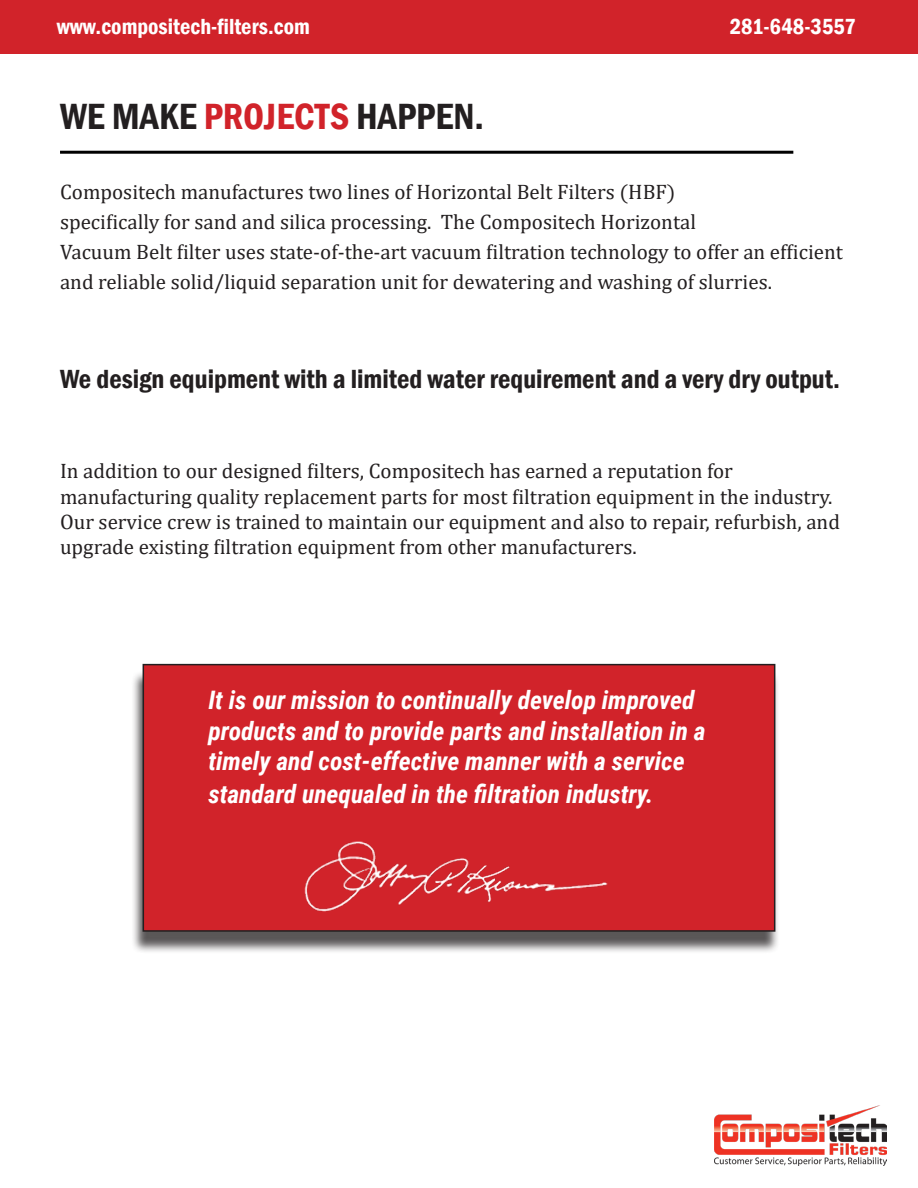
<style>
.page{position:relative;width:918px;height:1188px;background:#fff}
.page>*{position:absolute;margin:0;border:0;box-sizing:border-box;transform-origin:0 0}
.t1{font:600 condensed 37.5px "Franklin Gothic";color:#231f20}
.t2{font:600 condensed 27px "Franklin Gothic";color:#231f20}
.t3{font:italic 700 25.5px "Roboto Condensed";color:#fff}
.t4{font:600 condensed 22.5px "Franklin Gothic";color:#fff}
.t5{font:21px/25.2px "Cambria Math";color:#231f20}
.s1{color:#d1232a}
</style>
<div class="page">
<img style="left:715px;top:1106px;width:172px;height:59px">
<hr style="left:60px;top:151px;width:733px;height:3px;background:#000">
<div style="left:0;top:1px;width:918px;height:53px;background:#d1232a"></div>
<div style="left:131px;top:670px;width:649px;height:284px;background:#231f20;opacity:.75"></div>
<div style="left:143px;top:665px;width:632px;height:266px;background:#d1232a"></div>
<div style="left:143px;top:664px;width:632px;height:268px;border:2px solid #231f20"></div>
<img style="left:304px;top:841px;width:304px;height:71px">
<p class="t4" style="left:57px;top:11px;width:254px">www.compositech-filters.com</p>
<p class="t4" style="left:730px;top:11px;width:128px">281-648-3557</p>
<p class="t1" style="left:60px;top:91px;width:426px">WE MAKE <span class="s1">PROJECTS</span> HAPPEN.</p>
<p class="t5" style="left:60px;top:180px;width:617px">Compositech manufactures two lines of Horizontal Belt Filters (HBF)</p>
<p class="t5" style="left:60px;top:210px;width:638px">specifically for sand and silica processing. The Compositech Horizontal</p>
<p class="t5" style="left:60px;top:237px;width:784px;line-height:30px">Vacuum Belt filter uses state-of-the-art vacuum filtration technology to offer an efficient and reliable solid/liquid separation unit for dewatering and washing of slurries.</p>
<p class="t2" style="left:60px;top:361px;width:781px">We design equipment with a limited water requirement and a very dry output.</p>
<p class="t5" style="left:60px;top:459px;width:674px">In addition to our designed filters, Compositech has earned a reputation for</p>
<p class="t5" style="left:60px;top:484px;width:781px">manufacturing quality replacement parts for most filtration equipment in the industry.<br>Our service crew is trained to maintain our equipment and also to repair, refurbish, and upgrade existing filtration equipment from other manufacturers.</p>
<p class="t3" style="left:208px;top:682px;width:488px">It is our mission to continually develop improved</p>
<p class="t3" style="left:208px;top:713px;width:499px">products and to provide parts and installation in a</p>
<p class="t3" style="left:208px;top:744px;width:478px">timely and cost-effective manner with a service</p>
<p class="t3" style="left:208px;top:776px;width:446px">standard unequaled in the filtration industry.</p>
</div>
